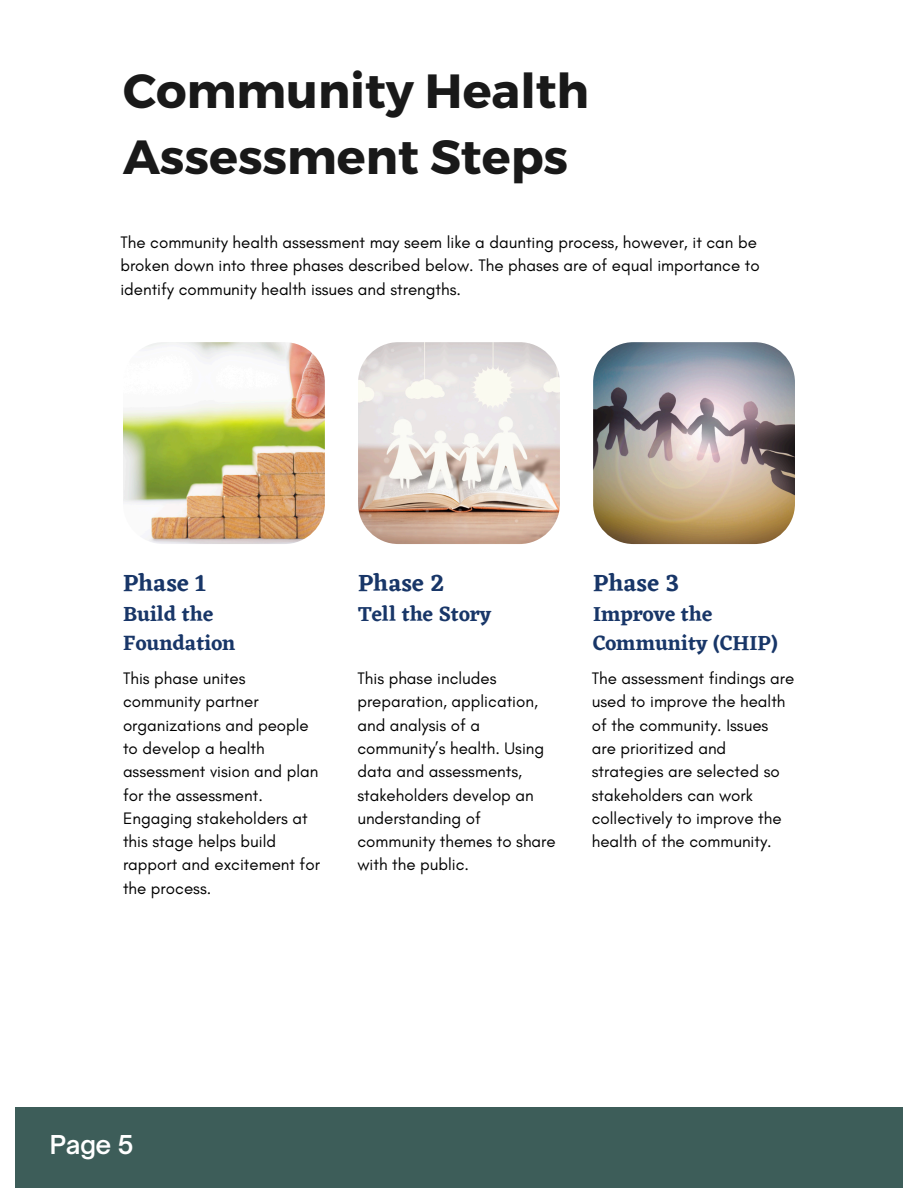
<style>
.page{position:relative;width:918px;height:1188px;background:#fff}
.page>*{position:absolute;margin:0;border:0;box-sizing:border-box;transform-origin:0 0}
.t1{font:700 48px/66.4px "Montserrat";color:#191919}
.t2{font:600 24.9px "Open Sauce One";color:#fff}
.t3{font:600 24.15px "Eczar";color:#183668}
.t4{font:600 21.15px/29.2px "Eczar";color:#183668}
.t5{font:16.95px/23.2px "Glacial Indifference";color:#000}
</style>
<div class="page">
<img style="left:123px;top:342px;width:202px;height:202px;border-radius:40px">
<img style="left:358px;top:342px;width:202px;height:202px;border-radius:40px">
<img style="left:593px;top:342px;width:202px;height:202px;border-radius:40px">
<div style="left:15px;top:1107px;width:888px;height:81px;background:#3d5d59"></div>
<h1 class="t1" style="left:123px;top:55px;width:468px">Community Health<br>Assessment Steps</h1>
<p class="t5" style="left:120px;top:231px;width:641px">The community health assessment may seem like a daunting process, however, it can be broken down into three phases described below. The phases are of equal importance to identify community health issues and strengths.</p>
<h2 class="t3" style="left:123px;top:568px;width:84px">Phase 1</h2>
<h2 class="t4" style="left:123px;top:599px;width:114px">Build the<br>Foundation</h2>
<h2 class="t3" style="left:358px;top:568px;width:88px">Phase 2</h2>
<h2 class="t4" style="left:358px;top:599px;width:135px">Tell the Story</h2>
<h2 class="t3" style="left:593px;top:568px;width:88px">Phase 3</h2>
<h2 class="t4" style="left:593px;top:599px;width:186px">Improve the<br>Community (CHIP)</h2>
<p class="t5" style="left:123px;top:667px;width:199px">This phase unites community partner organizations and people to develop a health assessment vision and plan for the assessment.<br>Engaging stakeholders at this stage helps build rapport and excitement for the process.</p>
<p class="t5" style="left:357px;top:667px;width:200px">This phase includes preparation, application, and analysis of a community’s health. Using data and assessments, stakeholders develop an understanding of community themes to share with the public.</p>
<p class="t5" style="left:592px;top:667px;width:204px">The assessment findings are used to improve the health of the community. Issues are prioritized and strategies are selected so stakeholders can work collectively to improve the health of the community.</p>
<h2 class="t2" style="left:50px;top:1129px;width:85px">Page 5</h2>
</div>
